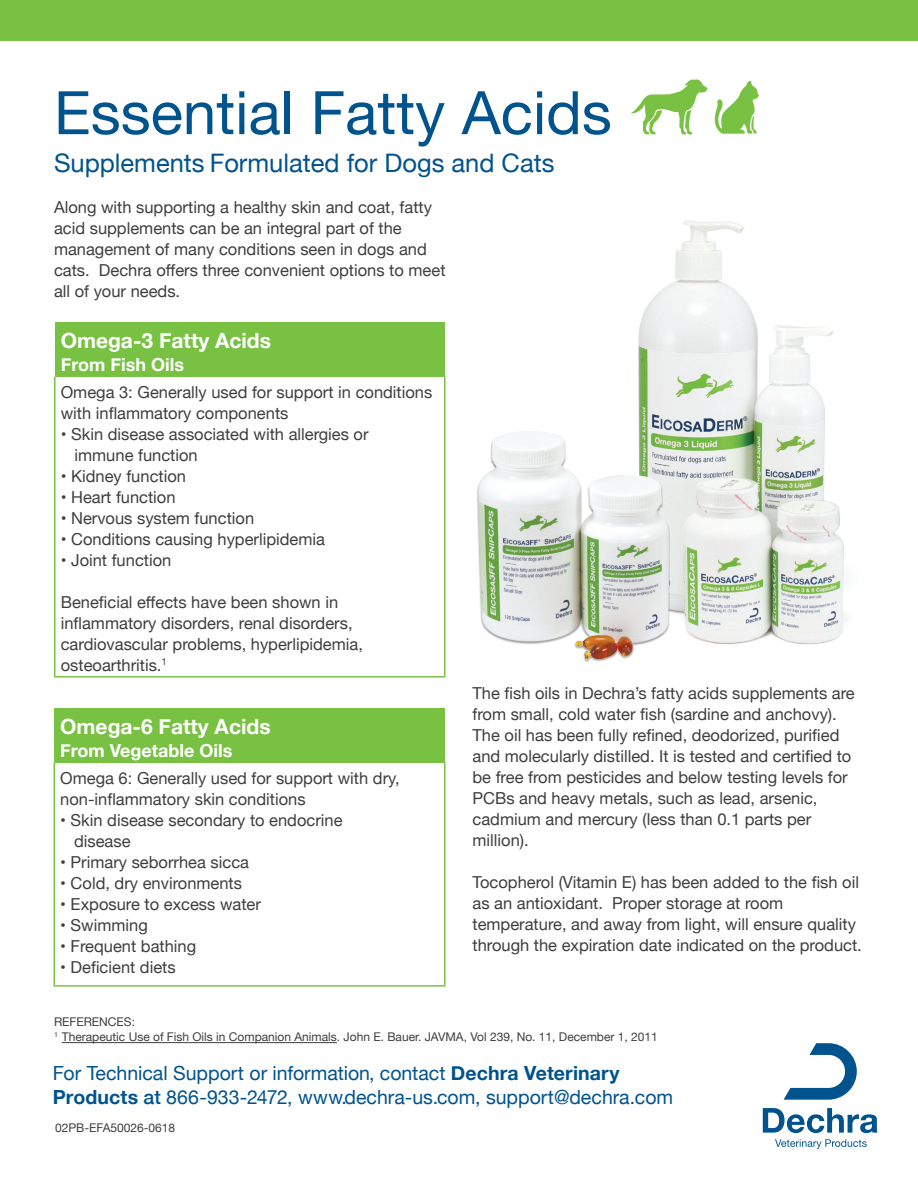
<style>
.page{position:relative;width:918px;height:1188px;background:#fff}
.page>*{position:absolute;margin:0;border:0;box-sizing:border-box;transform-origin:0 0}
.t1{font:60px "Helvetica Neue";color:#00538d}
.t2{font:25.5px "Helvetica Neue";color:#00538d}
.t3{font:700 21px "Helvetica Neue";color:#fff}
.t4{font:19.5px/24px "Helvetica Neue";color:#00538d}
.t5{font:700 18px "Helvetica Neue";color:#fff}
.t6{font:16.5px/21px "Helvetica Neue";color:#3e3e3f}
.t7{font:12px "Helvetica Neue";color:#3e3e3f}
.s1{font-weight:700}
.s2{font-weight:500}
</style>
<div class="page">
<div style="left:0;top:0;width:918px;height:40px;background:#79c142"></div>
<div style="left:55px;top:322px;width:390px;height:55px;background:#79c142"></div>
<hr style="left:54px;top:377px;width:2px;height:299px;background:#79c142">
<hr style="left:444px;top:377px;width:2px;height:299px;background:#79c142">
<hr style="left:54px;top:676px;width:392px;height:2px;background:#79c142">
<div style="left:54px;top:708px;width:391px;height:55px;background:#79c142"></div>
<hr style="left:54px;top:763px;width:1px;height:222px;background:#79c142">
<hr style="left:444px;top:763px;width:2px;height:222px;background:#79c142">
<hr style="left:54px;top:985px;width:392px;height:2px;background:#79c142">
<hr style="left:62px;top:1042px;width:275px;height:1px;background:#3e3e3f">
<svg style="left:784px;top:1043px;width:73px;height:57px"></svg>
<svg style="left:763px;top:1108px;width:115px;height:25px"></svg>
<svg style="left:775px;top:1139px;width:92px;height:10px"></svg>
<img style="left:638px;top:221px;width:210px;height:424px">
<img style="left:477px;top:423px;width:209px;height:239px">
<svg style="left:714px;top:81px;width:45px;height:53px"></svg>
<svg style="left:631px;top:79px;width:76px;height:55px"></svg>
<p class="t1" style="left:54px;top:70px;width:559px">Essential Fatty Acids</p>
<p class="t2" style="left:54px;top:144px;width:502px">Supplements Formulated for Dogs and Cats</p>
<p class="t6" style="left:54px;top:198px;width:393px">Along with supporting a healthy skin and coat, fatty acid supplements can be an integral part of the management of many conditions seen in dogs and cats. Dechra offers three convenient options to meet all of your needs.</p>
<p class="t3" style="left:61px;top:324px;width:212px">Omega-3 Fatty Acids</p>
<p class="t5" style="left:61px;top:350px;width:125px">From Fish Oils</p>
<p class="t6" style="left:61px;top:382px;width:373px">Omega 3: Generally used for support in conditions with inflammatory components</p>
<p class="t6" style="left:75px;top:424px;width:296px;text-indent:-14px">• Skin disease associated with allergies or immune function</p>
<p class="t6" style="left:61px;top:466px;width:127px">• Kidney function</p>
<p class="t6" style="left:61px;top:487px;width:116px">• Heart function</p>
<p class="t6" style="left:61px;top:508px;width:195px">• Nervous system function</p>
<p class="t6" style="left:61px;top:529px;width:266px">• Conditions causing hyperlipidemia</p>
<p class="t6" style="left:61px;top:550px;width:112px">• Joint function</p>
<p class="t6" style="left:61px;top:592px;width:304px">Beneficial effects have been shown in inflammatory disorders, renal disorders, cardiovascular problems, hyperlipidemia, osteoarthritis.<sup>1</sup></p>
<p class="t3" style="left:60px;top:710px;width:212px">Omega-6 Fatty Acids</p>
<p class="t5" style="left:60px;top:736px;width:174px">From Vegetable Oils</p>
<p class="t6" style="left:60px;top:768px;width:341px">Omega 6: Generally used for support with dry, non-inflammatory skin conditions</p>
<p class="t6" style="left:74px;top:810px;width:270px;text-indent:-14px">• Skin disease secondary to endocrine disease</p>
<p class="t6" style="left:60px;top:852px;width:190px">• Primary seborrhea sicca</p>
<p class="t6" style="left:60px;top:873px;width:183px">• Cold, dry environments</p>
<p class="t6" style="left:60px;top:894px;width:202px">• Exposure to excess water</p>
<p class="t6" style="left:60px;top:915px;width:89px">• Swimming</p>
<p class="t6" style="left:60px;top:936px;width:137px">• Frequent bathing</p>
<p class="t6" style="left:60px;top:957px;width:117px">• Deficient diets</p>
<p class="t6" style="left:472px;top:684px;width:384px">The fish oils in Dechra’s fatty acids supplements are from small, cold water fish (sardine and anchovy).<br>The oil has been fully refined, deodorized, purified and molecularly distilled. It is tested and certified to be free from pesticides and below testing levels for PCBs and heavy metals, such as lead, arsenic, cadmium and mercury (less than 0.1 parts per million).</p>
<p class="t6" style="left:472px;top:873px;width:388px">Tocopherol (Vitamin E) has been added to the fish oil as an antioxidant. Proper storage at room</p>
<p class="t6" style="left:472px;top:915px;width:391px">temperature, and away from light, will ensure quality through the expiration date indicated on the product.</p>
<p class="t7" style="left:54px;top:1014px;width:83px">REFERENCES:</p>
<p class="t7" style="left:54px;top:1029px;width:605px"><sup>1</sup> Therapeutic Use of Fish Oils in Companion Animals. John E. Bauer. JAVMA, Vol 239, No. 11, December 1, 2011</p>
<p class="t4" style="left:53px;top:1063px;width:622px">For Technical Support or information, contact <span class="s1">Dechra Veterinary<br>Products</span> <span class="s2">at</span> 866-933-2472, www.dechra-us.com, support@dechra.com</p>
<p class="t7" style="left:55px;top:1119px;width:122px">02PB-EFA50026-0618</p>
</div>
